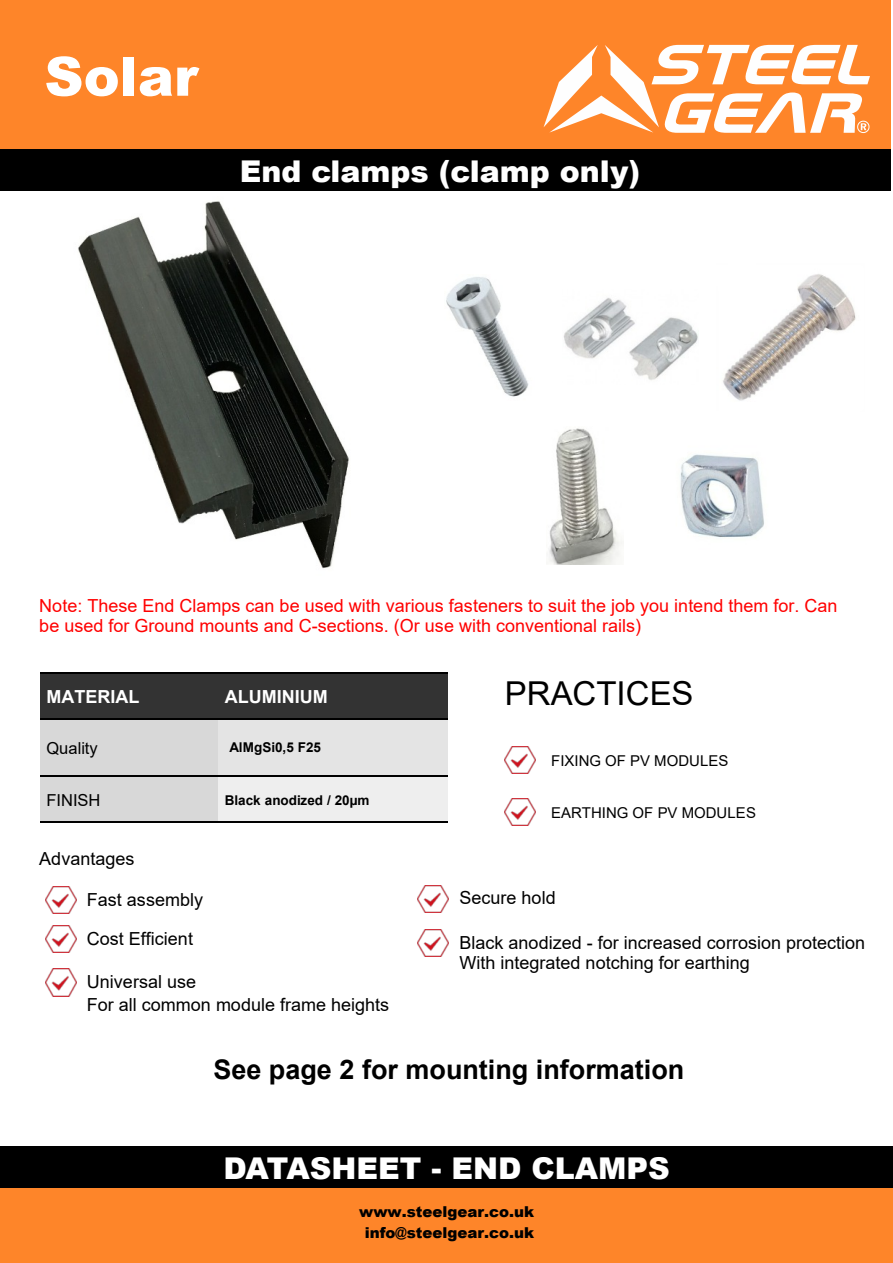
<style>
.page{position:relative;width:893px;height:1263px;background:#fff}
.page>*{position:absolute;margin:0;border:0;box-sizing:border-box;transform-origin:0 0}
.t1{font:900 54.15px "Arial";color:#fff}
.t2{font:33px "Arial";color:#000}
.t3{font:900 30px "Arial";color:#fff}
.t4{font:700 27px "Arial";color:#000}
.t5{font:18px/38.5px "Arial";color:#000}
.t6{font:18px/20.7px "Arial";color:#f00}
.t7{font:700 18px "Arial";color:#fff}
.t8{font:16.5px "Arial";color:#000}
.t9{font:900 15px/21.1px "Arial";color:#000;text-align:center}
.t10{font:15px "Arial";color:#000}
.t11{font:700 13.5px "Arial";color:#000}
</style>
<div class="page">
<div style="left:0;top:1146px;width:893px;height:43px;background:#000"></div>
<div style="left:40px;top:673px;width:178px;height:46px;background:#333"></div>
<div style="left:218px;top:673px;width:230px;height:46px;background:#333"></div>
<div style="left:40px;top:719px;width:178px;height:57px;background:#d8d8d8"></div>
<div style="left:218px;top:719px;width:230px;height:57px;background:#e4e4e4"></div>
<div style="left:40px;top:776px;width:178px;height:46px;background:#d8d8d8"></div>
<div style="left:218px;top:776px;width:230px;height:46px;background:#eee"></div>
<hr style="left:40px;top:672px;width:178px;height:2px;background:#000">
<hr style="left:218px;top:672px;width:230px;height:2px;background:#000">
<hr style="left:40px;top:719px;width:178px;height:1px;background:#000">
<hr style="left:218px;top:719px;width:230px;height:1px;background:#000">
<hr style="left:40px;top:776px;width:178px;height:1px;background:#000">
<hr style="left:218px;top:776px;width:230px;height:1px;background:#000">
<hr style="left:40px;top:822px;width:178px;height:1px;background:#000">
<hr style="left:218px;top:822px;width:230px;height:1px;background:#000">
<img style="left:505px;top:746px;width:31px;height:28px">
<img style="left:505px;top:798px;width:31px;height:27px">
<img style="left:45px;top:887px;width:31px;height:27px">
<img style="left:45px;top:925px;width:31px;height:27px">
<img style="left:45px;top:969px;width:31px;height:27px">
<img style="left:418px;top:885px;width:31px;height:28px">
<img style="left:418px;top:929px;width:31px;height:27px">
<img style="left:446px;top:277px;width:83px;height:120px">
<img style="left:563px;top:298px;width:135px;height:82px">
<img style="left:549px;top:428px;width:73px;height:136px">
<img style="left:723px;top:274px;width:133px;height:127px">
<img style="left:680px;top:454px;width:84px;height:84px">
<div style="left:0;top:149px;width:891px;height:42px;background:#000"></div>
<div style="left:0;top:0;width:891px;height:149px;background:#fe8529"></div>
<svg style="left:544px;top:45px;width:326px;height:88px"></svg>
<div style="left:0;top:1189px;width:893px;height:74px;background:#fe8529"></div>
<img style="left:78px;top:201px;width:271px;height:368px">
<h1 class="t1" style="left:44px;top:57px;width:155px">Solar</h1>
<h3 class="t3" style="left:240px;top:160px;width:402px">End clamps (clamp only)</h3>
<p class="t6" style="left:39px;top:596px;width:800px">Note: These End Clamps can be used with various fasteners to suit the job you intend them for. Can be used for Ground mounts and C-sections. (Or use with conventional rails)</p>
<p class="t7" style="left:46px;top:690px;width:94px">MATERIAL</p>
<p class="t7" style="left:225px;top:690px;width:104px">ALUMINIUM</p>
<p class="t8" style="left:46px;top:742px;width:53px">Quality</p>
<p class="t8" style="left:46px;top:794px;width:56px">FINISH</p>
<p class="t11" style="left:225px;top:795px;width:146px">Black anodized / 20µm</p>
<p class="t11" style="left:229px;top:742px;width:93px">AlMgSi0,5 F25</p>
<p class="t5" style="left:39px;top:841px;width:97px">Advantages</p>
<p class="t5" style="left:87px;top:882px;width:118px">Fast assembly<br>Cost Efficient</p>
<p class="t5" style="left:87px;top:972px;width:304px;line-height:22.4px">Universal use<br>For all common module frame heights</p>
<h2 class="t2" style="left:505px;top:681px;width:190px">PRACTICES</h2>
<p class="t10" style="left:551px;top:755px;width:179px">FIXING OF PV MODULES</p>
<p class="t10" style="left:551px;top:807px;width:206px">EARTHING OF PV MODULES</p>
<p class="t5" style="left:459px;top:880px;width:98px">Secure hold</p>
<p class="t5" style="left:459px;top:934px;width:407px;line-height:20.7px">Black anodized - for increased corrosion protection<br>With integrated notching for earthing</p>
<h3 class="t4" style="left:213px;top:1059px;width:473px">See page 2 for mounting information</h3>
<h3 class="t3" style="left:223px;top:1158px;width:448px">DATASHEET - END CLAMPS</h3>
<p class="t9" style="left:359px;top:1203px;width:176px">www.steelgear.co.uk info@steelgear.co.uk</p>
</div>
